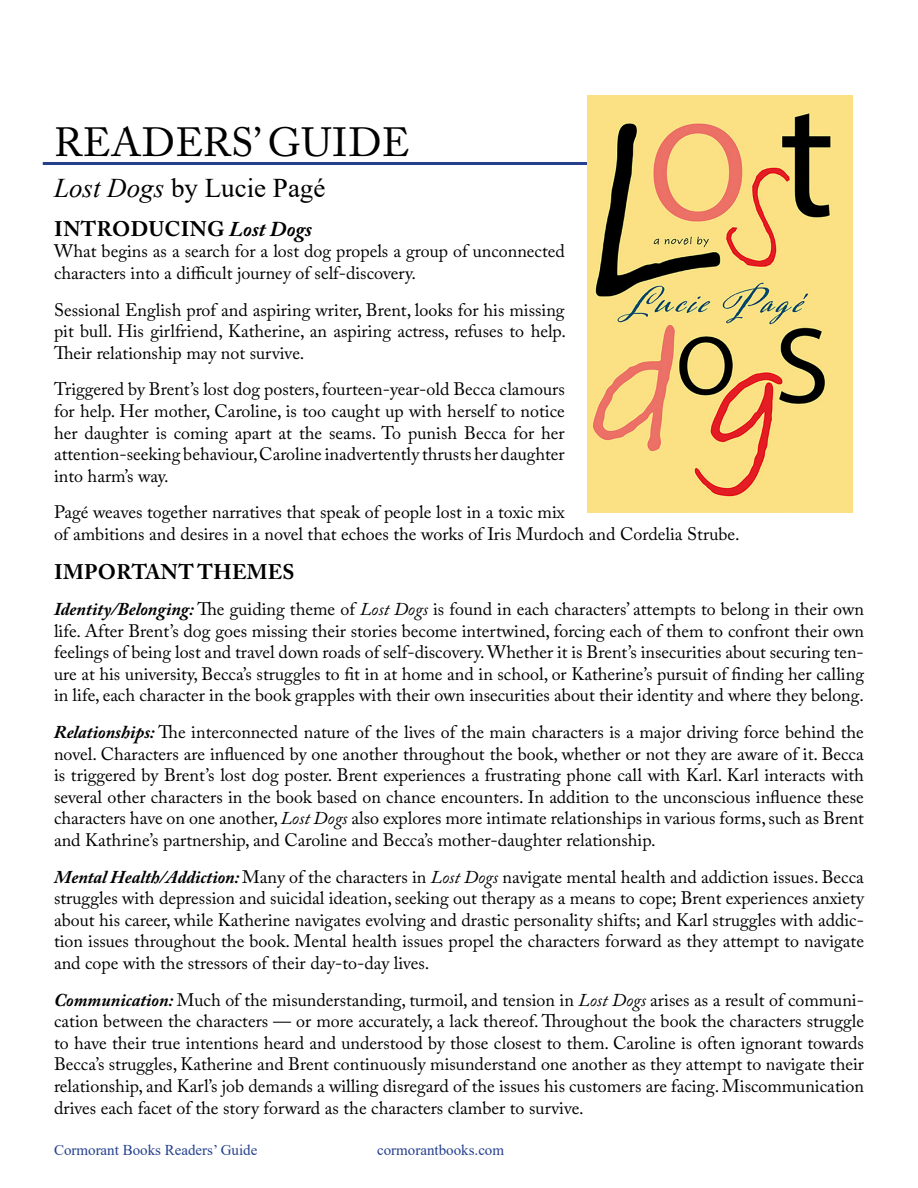
<style>
.page{position:relative;width:918px;height:1188px;background:#fff}
.page>*{position:absolute;margin:0;border:0;box-sizing:border-box;transform-origin:0 0}
.t1{font:40.5px "Adobe Caslon Pro";letter-spacing:.015em;color:#000}
.t2{font:27px "Times New Roman";color:#000}
.t3{font:700 21px "Adobe Caslon Pro";letter-spacing:.015em;color:#000}
.t4{font:18px/21.6px "Adobe Caslon Pro";color:#000;text-align:justify}
.t5{font:15px "Times New Roman";color:#25408f}
.s1{font-style:italic}
.s2{font-weight:700;font-style:italic}
</style>
<div class="page">
<hr style="left:43px;top:162px;width:810px;height:3px;background:#25408f">
<img style="left:587px;top:95px;width:266px;height:417px">
<h1 class="t1" style="left:54px;top:118px;width:357px">READERS’ GUIDE</h1>
<h2 class="t2" style="left:54px;top:169px;width:273px"><span class="s1">Lost Dogs</span> by Lucie Pagé</h2>
<p class="t3" style="left:54px;top:216px;width:259px">INTRODUCING <span class="s1">Lost Dogs</span></p>
<p class="t4" style="left:54px;top:240px;width:512px">What begins as a search for a lost dog propels a group of unconnected characters into a difficult journey of self-discovery.</p>
<p class="t4" style="left:54px;top:299px;width:513px">Sessional English prof and aspiring writer, Brent, looks for his missing pit bull. His girlfriend, Katherine, an aspiring actress, refuses to help.<br>Their relationship may not survive.</p>
<p class="t4" style="left:54px;top:378px;width:512px">Triggered by Brent’s lost dog posters, fourteen-year-old Becca clamours for help. Her mother, Caroline, is too caught up with herself to notice her daughter is coming apart at the seams. To punish Becca for her attention-seeking behaviour, Caroline inadvertently thrusts her daughter into harm’s way.</p>
<p class="t4" style="left:54px;top:501px;width:687px">Pagé weaves together narratives that speak of people lost in a toxic mix<br>of ambitions and desires in a novel that echoes the works of Iris Murdoch and Cordelia Strube.</p>
<p class="t3" style="left:54px;top:559px;width:242px">IMPORTANT THEMES</p>
<p class="t4" style="left:54px;top:598px;width:812px"><span class="s2">Identity/Belonging:</span> The guiding theme of <span class="s1">Lost Dogs</span> is found in each characters’ attempts to belong in their own life. After Brent’s dog goes missing their stories become intertwined, forcing each of them to confront their own feelings of being lost and travel down roads of self-discovery. Whether it is Brent’s insecurities about securing ten&shy;ure at his university, Becca’s struggles to fit in at home and in school, or Katherine’s pursuit of finding her calling in life, each character in the book grapples with their own insecurities about their identity and where they belong.</p>
<p class="t4" style="left:54px;top:721px;width:812px"><span class="s2">Relationships:</span> The interconnected nature of the lives of the main characters is a major driving force behind the novel. Characters are influenced by one another throughout the book, whether or not they are aware of it. Becca is triggered by Brent’s lost dog poster. Brent experiences a frustrating phone call with Karl. Karl interacts with several other characters in the book based on chance encounters. In addition to the unconscious influence these characters have on one another, <span class="s1">Lost Dogs</span> also explores more intimate relationships in various forms, such as Brent and Kathrine’s partnership, and Caroline and Becca’s mother-daughter relationship.</p>
<p class="t4" style="left:54px;top:866px;width:812px"><span class="s2">Mental Health/Addiction:</span> Many of the characters in <span class="s1">Lost Dogs</span> navigate mental health and addiction issues. Becca struggles with depression and suicidal ideation, seeking out therapy as a means to cope; Brent experiences anxiety about his career, while Katherine navigates evolving and drastic personality shifts; and Karl struggles with addic&shy;tion issues throughout the book. Mental health issues propel the characters forward as they attempt to navigate and cope with the stressors of their day-to-day lives.</p>
<p class="t4" style="left:54px;top:989px;width:812px"><span class="s2">Communication:</span> Much of the misunderstanding, turmoil, and tension in <span class="s1">Lost Dogs</span> arises as a result of communi&shy;cation between the characters — or more accurately, a lack thereof. Throughout the book the characters struggle to have their true intentions heard and understood by those closest to them. Caroline is often ignorant towards Becca’s struggles, Katherine and Brent continuously misunderstand one another as they attempt to navigate their relationship, and Karl’s job demands a willing disregard of the issues his customers are facing. Miscommunication drives each facet of the story forward as the characters clamber to survive.</p>
<p class="t5" style="left:54px;top:1140px;width:205px">Cormorant Books Readers’ Guide</p>
<p class="t5" style="left:377px;top:1140px;width:129px">cormorantbooks.com</p>
</div>
